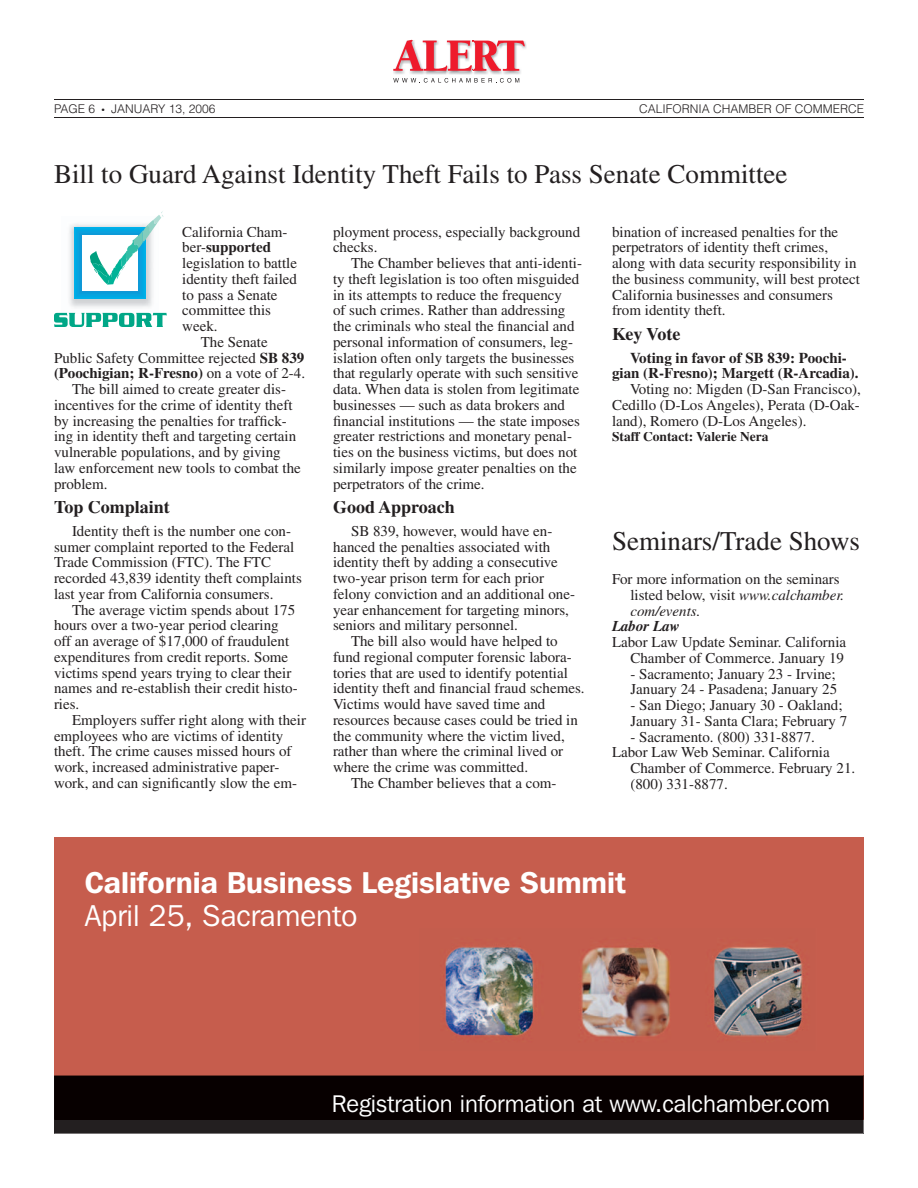
<style>
.page{position:relative;width:918px;height:1188px;background:#fff}
.page>*{position:absolute;margin:0;border:0;box-sizing:border-box;transform-origin:0 0}
.t1{font:600 30px "Franklin Gothic IT Cby BT";color:#fff}
.t2{font:30px "Franklin Gothic IT Cby BT";color:#fff}
.t3{font:27px "Times";color:#231f20}
.t4{font:24px "Franklin Gothic IT Cby BT";color:#fff}
.t5{font:700 18px "Times";color:#231f20}
.t6{font:15px/15.8px "Times";color:#231f20}
.t7{font:700 15px/15.8px "Times";color:#231f20;text-align:center}
.t8{font:italic 700 15px "Times";color:#231f20}
.t9{font:700 13.5px "Times";color:#231f20}
.t10{font:300 12px "Helvetica";color:#231f20}
.s1{font-weight:400}
.s2{font-weight:700}
.s3{font-style:italic}
</style>
<div class="page">
<hr style="left:54px;top:99px;width:810px;height:1px;background:#231f20">
<hr style="left:54px;top:117px;width:810px;height:1px;background:#231f20">
<img style="left:426px;top:72px;width:21px;height:2px">
<img style="left:503px;top:42px;width:23px;height:32px">
<img style="left:393px;top:72px;width:33px;height:2px">
<img style="left:474px;top:72px;width:28px;height:2px">
<img style="left:447px;top:72px;width:27px;height:2px">
<svg style="left:393px;top:40px;width:132px;height:32px"></svg>
<svg style="left:393px;top:78px;width:126px;height:5px"></svg>
<img style="left:61px;top:223px;width:97px;height:90px">
<svg style="left:82px;top:235px;width:56px;height:57px"></svg>
<div style="left:82px;top:236px;width:55px;height:55px;background:#fff"></div>
<svg style="left:90px;top:211px;width:74px;height:74px"></svg>
<svg style="left:54px;top:313px;width:113px;height:14px"></svg>
<div style="left:54px;top:837px;width:810px;height:282px;background:#c65d4d"></div>
<svg style="left:54px;top:1076px;width:810px;height:58px;background:#0f0809"></svg>
<img style="left:445px;top:946px;width:358px;height:91px">
<p class="t10" style="left:54px;top:101px;width:43px">PAGE 6</p>
<p class="t10" style="left:102px;top:101px;width:115px">● JANUARY 13, 2006</p>
<p class="t10" style="left:639px;top:101px;width:226px">CALIFORNIA CHAMBER OF COMMERCE</p>
<h2 class="t3" style="left:54px;top:159px;width:735px">Bill to Guard Against Identity Theft Fails to Pass Senate Committee</h2>
<p class="t6" style="left:182px;top:224px;width:107px">California Cham-</p>
<p class="t7" style="left:182px;top:239px;width:90px"><span class="s1">ber-</span>supported</p>
<p class="t6" style="left:182px;top:255px;width:116px">legislation to battle</p>
<p class="t6" style="left:182px;top:271px;width:116px">identity theft failed</p>
<p class="t6" style="left:182px;top:287px;width:97px">to pass a Senate</p>
<p class="t6" style="left:182px;top:303px;width:90px">committee this</p>
<p class="t6" style="left:182px;top:318px;width:37px">week.</p>
<p class="t6" style="left:201px;top:334px;width:69px">The Senate</p>
<p class="t6" style="left:54px;top:350px;width:252px">Public Safety Committee rejected <span class="s2">SB 839</span></p>
<p class="t7" style="left:54px;top:365px;width:253px">(Poochigian; R-Fresno) <span class="s1">on a vote of 2-4.</span></p>
<p class="t6" style="left:72px;top:381px;width:216px">The bill aimed to create greater dis-</p>
<p class="t6" style="left:54px;top:397px;width:240px">incentives for the crime of identity theft</p>
<p class="t6" style="left:54px;top:413px;width:234px">by increasing the penalties for traffick-</p>
<p class="t6" style="left:54px;top:429px;width:244px">ing in identity theft and targeting certain</p>
<p class="t6" style="left:54px;top:444px;width:228px">vulnerable populations, and by giving</p>
<p class="t6" style="left:54px;top:460px;width:248px">law enforcement new tools to combat the</p>
<p class="t6" style="left:54px;top:476px;width:55px">problem.</p>
<p class="t5" style="left:54px;top:497px;width:117px">Top Complaint</p>
<p class="t6" style="left:54px;top:523px;width:249px;text-indent:18px">Identity theft is the number one con&shy;sumer complaint reported to the Federal Trade Commission (FTC). The FTC recorded 43,839 identity theft complaints last year from California consumers.</p>
<p class="t6" style="left:54px;top:602px;width:245px;text-indent:18px">The average victim spends about 175 hours over a two-year period clearing off an average of $17,000 of fraudulent expenditures from credit reports. Some victims spend years trying to clear their names and re-establish their credit histo&shy;ries.</p>
<p class="t6" style="left:54px;top:712px;width:254px;text-indent:18px">Employers suffer right along with their employees who are victims of identity theft. The crime causes missed hours of work, increased administrative paper&shy;work, and can significantly slow the em-</p>
<p class="t6" style="left:333px;top:224px;width:249px">ployment process, especially background checks.</p>
<p class="t6" style="left:333px;top:255px;width:251px;text-indent:18px">The Chamber believes that anti-identi&shy;ty theft legislation is too often misguided in its attempts to reduce the frequency<br>of such crimes. Rather than addressing the criminals who steal the financial and personal information of consumers, leg&shy;islation often only targets the businesses that regularly operate with such sensitive data. When data is stolen from legitimate businesses — such as data brokers and financial institutions — the state imposes greater restrictions and monetary penal&shy;ties on the business victims, but does not similarly impose greater penalties on the perpetrators of the crime.</p>
<p class="t5" style="left:333px;top:497px;width:123px">Good Approach</p>
<p class="t6" style="left:333px;top:523px;width:244px;text-indent:18px">SB 839, however, would have en&shy;hanced the penalties associated with identity theft by adding a consecutive two-year prison term for each prior felony conviction and an additional one&shy;year enhancement for targeting minors, seniors and military personnel.</p>
<p class="t6" style="left:351px;top:633px;width:208px">The bill also would have helped to</p>
<p class="t6" style="left:333px;top:649px;width:240px">fund regional computer forensic labora-</p>
<p class="t6" style="left:333px;top:665px;width:236px">tories that are used to identify potential</p>
<p class="t6" style="left:333px;top:681px;width:253px">identity theft and financial fraud schemes.</p>
<p class="t6" style="left:333px;top:696px;width:214px">Victims would have saved time and</p>
<p class="t6" style="left:333px;top:712px;width:246px">resources because cases could be tried in</p>
<p class="t6" style="left:333px;top:728px;width:233px">the community where the victim lived,</p>
<p class="t6" style="left:333px;top:744px;width:232px">rather than where the criminal lived or</p>
<p class="t6" style="left:333px;top:759px;width:197px">where the crime was committed.</p>
<p class="t6" style="left:351px;top:775px;width:207px">The Chamber believes that a com-</p>
<p class="t6" style="left:612px;top:224px;width:249px">bination of increased penalties for the perpetrators of identity theft crimes, along with data security responsibility in the business community, will best protect California businesses and consumers from identity theft.</p>
<p class="t5" style="left:612px;top:323px;width:70px">Key Vote</p>
<p class="t7" style="left:612px;top:349px;width:248px">Voting in favor of SB 839: Poochi&shy;gian (R-Fresno); Margett (R-Arcadia).</p>
<p class="t6" style="left:612px;top:381px;width:250px;text-align:justify;text-indent:18px">Voting no: Migden (D-San Francisco), Cedillo (D-Los Angeles), Perata (D-Oak&shy;land), Romero (D-Los Angeles).</p>
<p class="t9" style="left:612px;top:429px;width:158px">Staff Contact: Valerie Nera</p>
<h2 class="t3" style="left:612px;top:526px;width:250px">Seminars/Trade Shows</h2>
<p class="t6" style="left:630px;top:571px;width:215px;text-indent:-18px">For more information on the seminars listed below, visit <span class="s3">www.calchamber. com/events.</span></p>
<p class="t8" style="left:612px;top:618px;width:69px">Labor Law</p>
<p class="t6" style="left:612px;top:634px;width:236px;text-align:right">Labor Law Update Seminar. California<br>Chamber of Commerce. January 19</p>
<p class="t6" style="left:630px;top:666px;width:208px">- Sacramento; January 23 - Irvine;<br>January 24 - Pasadena; January 25</p>
<p class="t6" style="left:630px;top:697px;width:219px">- San Diego; January 30 - Oakland;<br>January 31- Santa Clara; February 7</p>
<p class="t6" style="left:630px;top:729px;width:186px">- Sacramento. (800) 331-8877.</p>
<p class="t6" style="left:612px;top:744px;width:219px">Labor Law Web Seminar. California</p>
<p class="t6" style="left:630px;top:760px;width:226px">Chamber of Commerce. February 21.</p>
<p class="t6" style="left:630px;top:776px;width:99px">(800) 331-8877.</p>
<h1 class="t1" style="left:85px;top:863px;width:543px">California Business Legislative Summit</h1>
<h1 class="t2" style="left:85px;top:897px;width:274px">April 25, Sacramento</h1>
<h3 class="t4" style="left:332px;top:1089px;width:499px">Registration information at www.calchamber.com</h3>
</div>
